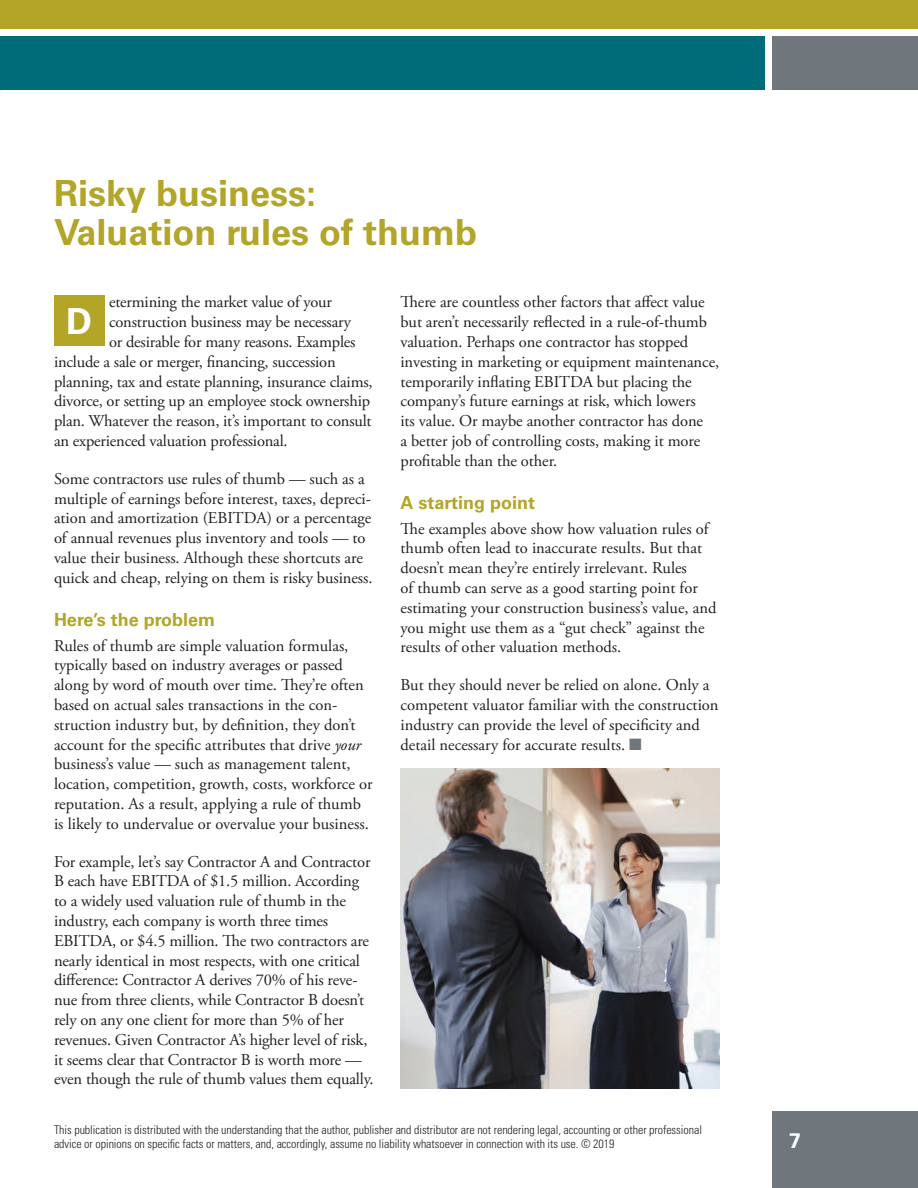
<style>
.page{position:relative;width:918px;height:1188px;background:#fff}
.page>*{position:absolute;margin:0;border:0;box-sizing:border-box;transform-origin:0 0}
.t1{font:700 36px/39px "Univers LT Std";color:#b2a528}
.t2{font:700 36px "Univers LT Std";color:#fff}
.t3{font:700 21px "Univers LT Std";color:#fff}
.t4{font:700 18px "Univers LT Std";color:#b2a528}
.t5{font:16.5px/19.8px "Adobe Garamond Pro";letter-spacing:-.005em;color:#231f20}
.t6{font:300 condensed 12px/14.4px "Univers LT Std";letter-spacing:-.005em;color:#231f20}
.s1{font-style:italic}
.s2{color:#6f767c}
</style>
<div class="page">
<div style="left:772px;top:1112px;width:146px;height:76px;background:#6f767c"></div>
<div style="left:0;top:0;width:918px;height:28px;background:#b2a528"></div>
<div style="left:0;top:36px;width:765px;height:54px;background:#006c7a"></div>
<div style="left:772px;top:36px;width:146px;height:54px;background:#6f767c"></div>
<div style="left:54px;top:296px;width:51px;height:50px;background:#b2a528"></div>
<img style="left:400px;top:768px;width:320px;height:321px">
<h1 class="t1" style="left:54px;top:174px;width:425px">Risky business:<br>Valuation rules of thumb</h1>
<p class="t5" style="left:109px;top:293px;width:224px">etermining the market value of your</p>
<p class="t5" style="left:109px;top:313px;width:243px">construction business may be necessary</p>
<p class="t5" style="left:109px;top:333px;width:248px">or desirable for many reasons. Examples</p>
<p class="t5" style="left:54px;top:352px;width:283px">include a sale or merger, financing, succession</p>
<p class="t5" style="left:54px;top:372px;width:320px">planning, tax and estate planning, insurance claims,</p>
<p class="t5" style="left:54px;top:392px;width:318px">divorce, or setting up an employee stock ownership</p>
<p class="t5" style="left:54px;top:412px;width:319px">plan. Whatever the reason, it’s important to consult</p>
<p class="t5" style="left:54px;top:432px;width:235px">an experienced valuation professional.</p>
<p class="t5" style="left:54px;top:469px;width:320px">Some contractors use rules of thumb — such as a multiple of earnings before interest, taxes, depreci&shy;ation and amortization (EBITDA) or a percentage of annual revenues plus inventory and tools — to value their business. Although these shortcuts are quick and cheap, relying on them is risky business.</p>
<p class="t4" style="left:54px;top:609px;width:163px">Here’s the problem</p>
<p class="t5" style="left:54px;top:636px;width:320px">Rules of thumb are simple valuation formulas, typically based on industry averages or passed along by word of mouth over time. They’re often based on actual sales transactions in the con&shy;struction industry but, by definition, they don’t account for the specific attributes that drive <span class="s1">your </span>business’s value — such as management talent, location, competition, growth, costs, workforce or reputation. As a result, applying a rule of thumb is likely to undervalue or overvalue your business.</p>
<p class="t5" style="left:54px;top:852px;width:321px">For example, let’s say Contractor A and Contractor B each have EBITDA of $1.5 million. According to a widely used valuation rule of thumb in the industry, each company is worth three times EBITDA, or $4.5 million. The two contractors are nearly identical in most respects, with one critical difference: Contractor A derives 70% of his reve&shy;nue from three clients, while Contractor B doesn’t rely on any one client for more than 5% of her revenues. Given Contractor A’s higher level of risk, it seems clear that Contractor B is worth more — even though the rule of thumb values them equally.</p>
<h1 class="t2" style="left:66px;top:300px;width:27px">D</h1>
<p class="t5" style="left:400px;top:293px;width:320px">There are countless other factors that affect value but aren’t necessarily reflected in a rule-of-thumb valuation. Perhaps one contractor has stopped investing in marketing or equipment maintenance, temporarily inflating EBITDA but placing the company’s future earnings at risk, which lowers<br>its value. Or maybe another contractor has done<br>a better job of controlling costs, making it more profitable than the other.</p>
<p class="t4" style="left:400px;top:492px;width:136px">A starting point</p>
<p class="t5" style="left:400px;top:519px;width:318px">The examples above show how valuation rules of thumb often lead to inaccurate results. But that doesn’t mean they’re entirely irrelevant. Rules<br>of thumb can serve as a good starting point for estimating your construction business’s value, and you might use them as a “gut check” against the results of other valuation methods.</p>
<p class="t5" style="left:400px;top:676px;width:320px">But they should never be relied on alone. Only a competent valuator familiar with the construction industry can provide the level of specificity and detail necessary for accurate results. <span class="s2">■</span></p>
<p class="t6" style="left:54px;top:1122px;width:650px">This publication is distributed with the understanding that the author, publisher and distributor are not rendering legal, accounting or other professional advice or opinions on specific facts or matters, and, accordingly, assume no liability whatsoever in connection with its use. © 2019</p>
<p class="t3" style="left:789px;top:1128px;width:13px">7</p>
</div>
